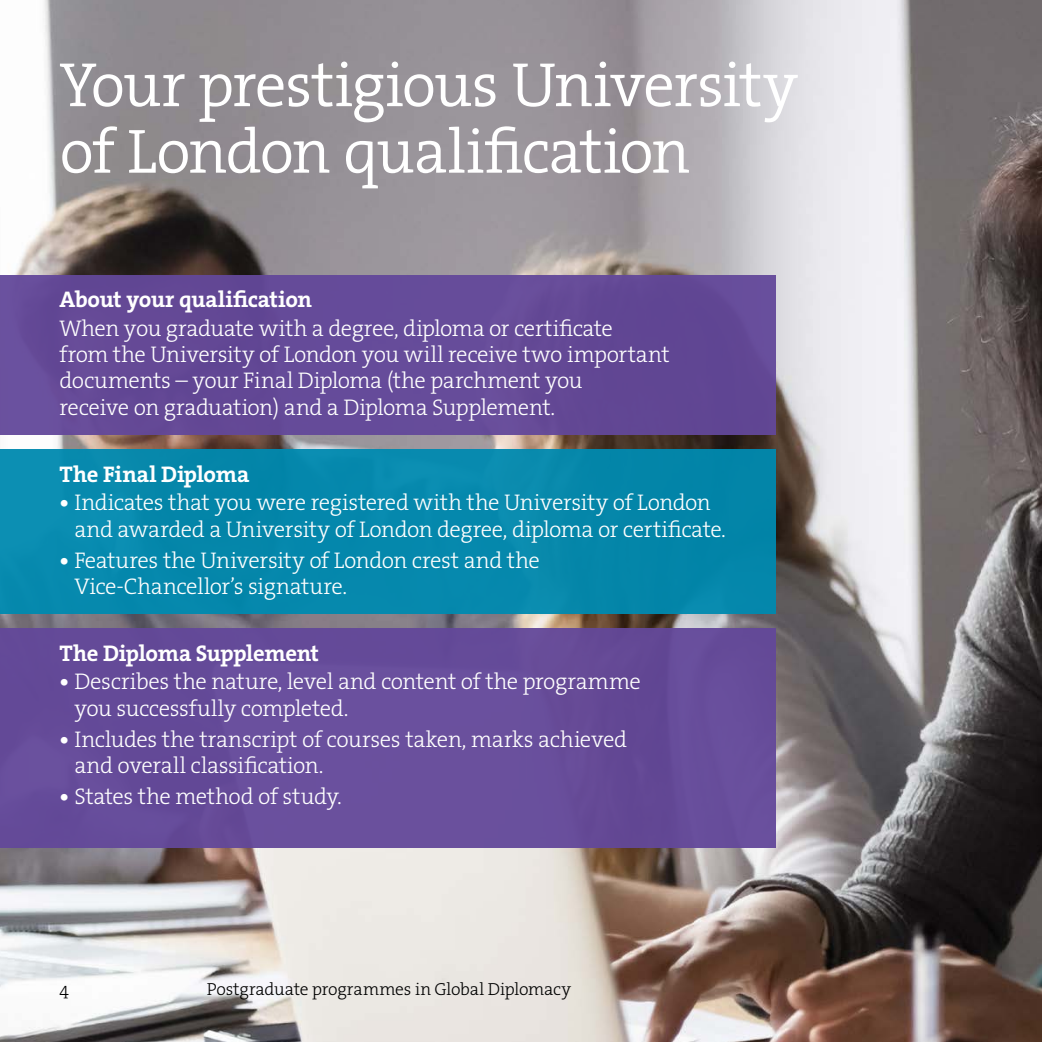
<style>
.page{position:relative;width:1042px;height:1042px;background:#fff}
.page>*{position:absolute;margin:0;border:0;box-sizing:border-box;transform-origin:0 0}
.P__header{font:63px/66.5px "The Serif HP4 Se Lig";letter-spacing:-.025em;color:#fff}
.I2S__bullet_point__white{font:22.75px/26.2px "The Serif HP3 Lig";letter-spacing:-.02em;color:#fff}
.I2S__body_text{font:22.75px/26.2px "The Serif HP3 Lig";letter-spacing:-.02em;color:#fff}
.I2S__subheader{font:22.75px "The Serif HP7 Bld";letter-spacing:-.015em;color:#fff}
.t1{font:17.5px "The Serif HP3 Lig";letter-spacing:-.01em;color:#000}
.s1{font-family:"The Serif HP7 Bld"}
</style>
<div class="page">
<img style="left:0;top:0;width:1042px;height:1042px">
<div style="left:0;top:275px;width:776px;height:159px;background:#63489a"></div>
<div style="left:0;top:450px;width:776px;height:164px;background:#008ab0"></div>
<div style="left:0;top:629px;width:776px;height:219px;background:#63489a"></div>
<h1 class="P__header" style="left:60px;top:52px;width:740px">Your prestigious University of London qualification</h1>
<h2 class="I2S__subheader" style="left:60px;top:284px;width:254px">About your qualification</h2>
<p class="I2S__body_text" style="left:60px;top:315px;width:612px">When you graduate with a degree, diploma or certificate<br>from the University of London you will receive two important documents – your Final Diploma (the parchment you<br>receive on graduation) and a Diploma Supplement.</p>
<h2 class="I2S__subheader" style="left:60px;top:459px;width:191px">The Final Diploma</h2>
<p class="I2S__bullet_point__white" style="left:74px;top:490px;width:653px;text-indent:-15px"><span class="s1">•</span> Indicates that you were registered with the University of London and awarded a University of London degree, diploma or certificate.</p>
<p class="I2S__bullet_point__white" style="left:74px;top:547px;width:467px;text-indent:-15px"><span class="s1">•</span> Features the University of London crest and the<br>Vice-Chancellor’s signature.</p>
<h2 class="I2S__subheader" style="left:60px;top:638px;width:261px">The Diploma Supplement</h2>
<p class="I2S__bullet_point__white" style="left:74px;top:669px;width:568px;text-indent:-15px"><span class="s1">•</span> Describes the nature, level and content of the programme you successfully completed.</p>
<p class="I2S__bullet_point__white" style="left:74px;top:726px;width:554px;text-indent:-15px"><span class="s1">•</span> Includes the transcript of courses taken, marks achieved and overall classification.</p>
<p class="I2S__bullet_point__white" style="left:60px;top:783px;width:284px"><span class="s1">•</span> States the method of study.</p>
<p class="t1" style="left:60px;top:978px;width:11px">4</p>
<p class="t1" style="left:207px;top:978px;width:366px">Postgraduate programmes in Global Diplomacy</p>
</div>
